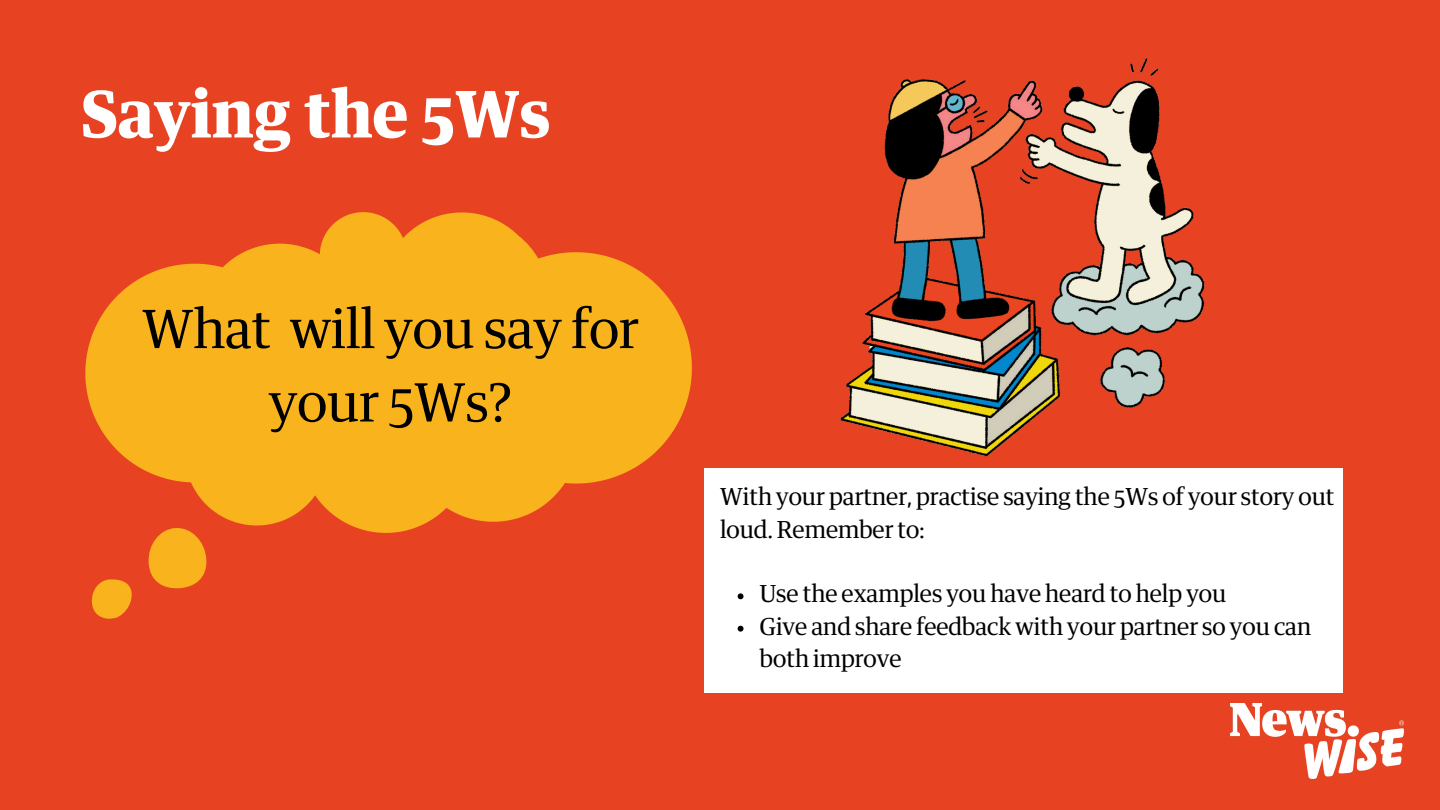
<style>
.page{position:relative;width:1440px;height:810px;background:#e74323}
.page>*{position:absolute;margin:0;border:0;box-sizing:border-box;transform-origin:0 0}
.t1{font:700 64.5px "GH Guardian Headline";color:#fff}
.t2{font:53px/73.4px "GH Guardian Headline";color:#000;text-align:center}
.t3{font:23.5px/32.3px "GH Guardian Headline";color:#000}
</style>
<div class="page">
<img style="left:1231px;top:704px;width:173px;height:75px">
<svg style="left:148px;top:551px;width:59px;height:38px"></svg>
<svg style="left:91px;top:579px;width:41px;height:40px"></svg>
<svg style="left:85px;top:212px;width:607px;height:339px;fill:#f9b31d"></svg>
<img style="left:840px;top:58px;width:365px;height:399px">
<div style="left:704px;top:468px;width:639px;height:225px;background:#fff"></div>
<svg style="left:738px;top:593px;width:6px;height:6px"></svg>
<svg style="left:738px;top:626px;width:6px;height:6px"></svg>
<p class="t1" style="left:81px;top:86px;width:471px">Saying the 5Ws</p>
<h2 class="t2" style="left:142px;top:295px;width:498px">What will you say for your 5Ws?</h2>
<p class="t3" style="left:720px;top:482px;width:616px">With your partner, practise saying the 5Ws of your story out loud. Remember to:</p>
<p class="t3" style="left:760px;top:579px;width:468px">Use the examples you have heard to help you</p>
<p class="t3" style="left:760px;top:611px;width:553px">Give and share feedback with your partner so you can both improve</p>
</div>
